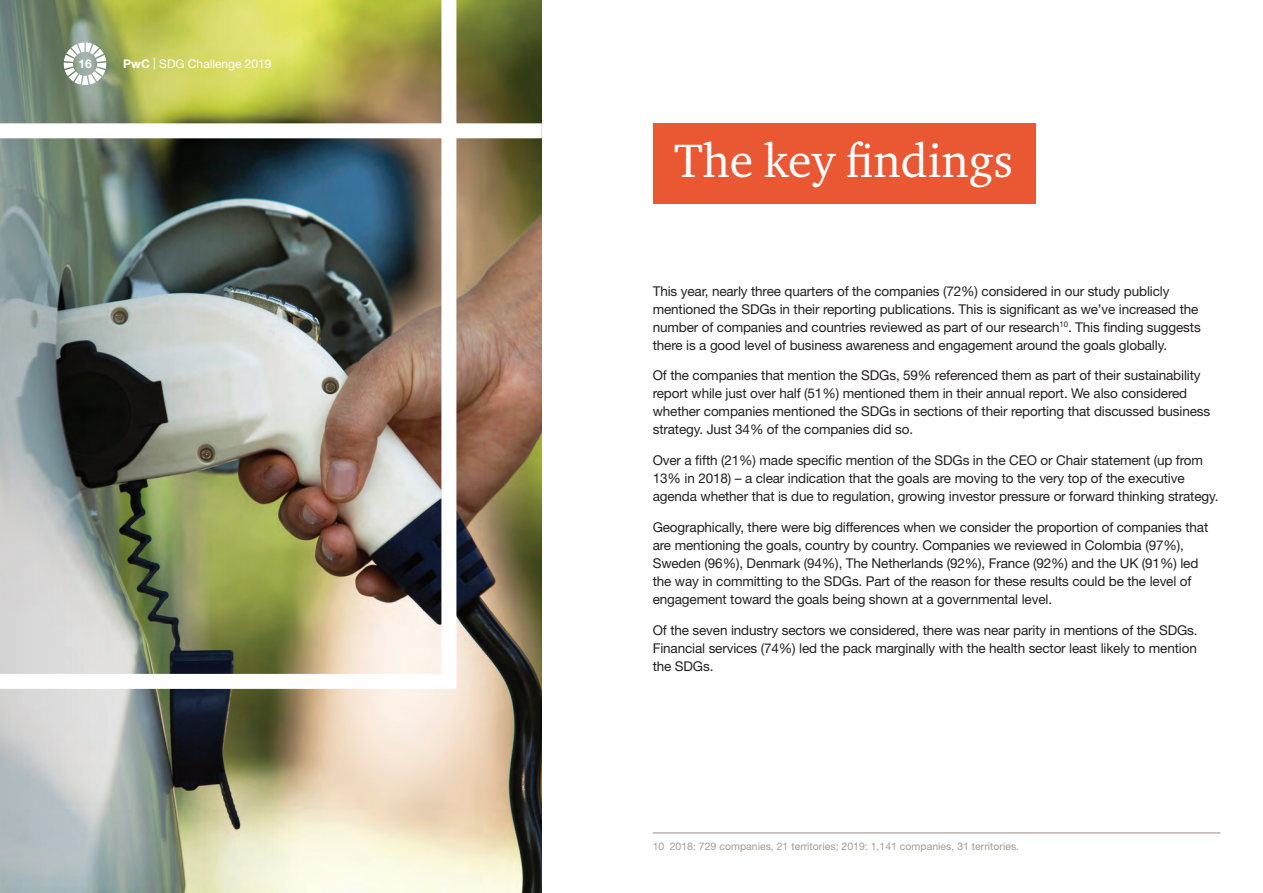
<style>
.page{position:relative;width:1263px;height:893px;background:#fff}
.page>*{position:absolute;margin:0;border:0;box-sizing:border-box;transform-origin:0 0}
.t1{font:48px "Charter ITC";color:#fff}
.t2{font:13.5px/18px "Helvetica Neue";letter-spacing:-.01em;color:#231f20}
.t3{font:12px "Helvetica Neue";color:#fff}
.t4{font:700 12px "Helvetica Neue";color:#fff}
.t5{font:10.5px "Helvetica Neue";color:#a79b91}
.s1{font-weight:700}
</style>
<div class="page">
<img style="left:303px;top:0;width:239px;height:893px">
<svg style="left:0;top:696px;width:303px;height:197px;background:#a3a89b"></svg>
<div style="left:653px;top:123px;width:382px;height:81px;background:#ea5733"></div>
<img style="left:0;top:0;width:464px;height:696px">
<svg style="left:64px;top:43px;width:42px;height:42px"></svg>
<div style="left:0;top:123px;width:542px;height:15px;background:#fff"></div>
<hr style="left:653px;top:832px;width:567px;height:1px;background:#a79b91">
<p class="t4" style="left:78px;top:57px;width:15px">16</p>
<p class="t3" style="left:123px;top:57px;width:150px"><span class="s1">PwC</span> | SDG Challenge 2019</p>
<h1 class="t1" style="left:674px;top:130px;width:340px">The key findings</h1>
<p class="t2" style="left:653px;top:282px;width:549px">This year, nearly three quarters of the companies (72%) considered in our study publicly mentioned the SDGs in their reporting publications. This is significant as we’ve increased the number of companies and countries reviewed as part of our research<sup>10</sup>. This finding suggests there is a good level of business awareness and engagement around the goals globally.</p>
<p class="t2" style="left:653px;top:366px;width:559px">Of the companies that mention the SDGs, 59% referenced them as part of their sustainability report while just over half (51%) mentioned them in their annual report. We also considered whether companies mentioned the SDGs in sections of their reporting that discussed business strategy. Just 34% of the companies did so.</p>
<p class="t2" style="left:653px;top:451px;width:567px">Over a fifth (21%) made specific mention of the SDGs in the CEO or Chair statement (up from<br>13% in 2018) – a clear indication that the goals are moving to the very top of the executive agenda whether that is due to regulation, growing investor pressure or forward thinking strategy.</p>
<p class="t2" style="left:653px;top:518px;width:557px">Geographically, there were big differences when we consider the proportion of companies that are mentioning the goals, country by country. Companies we reviewed in Colombia (97%), Sweden (96%), Denmark (94%), The Netherlands (92%), France (92%) and the UK (91%) led the way in committing to the SDGs. Part of the reason for these results could be the level of engagement toward the goals being shown at a governmental level.</p>
<p class="t2" style="left:653px;top:620px;width:546px;text-align:justify">Of the seven industry sectors we considered, there was near parity in mentions of the SDGs.<br>Financial services (74%) led the pack marginally with the health sector least likely to mention the SDGs.</p>
<p class="t5" style="left:653px;top:840px;width:368px">10 2018: 729 companies, 21 territories; 2019: 1,141 companies, 31 territories.</p>
</div>
